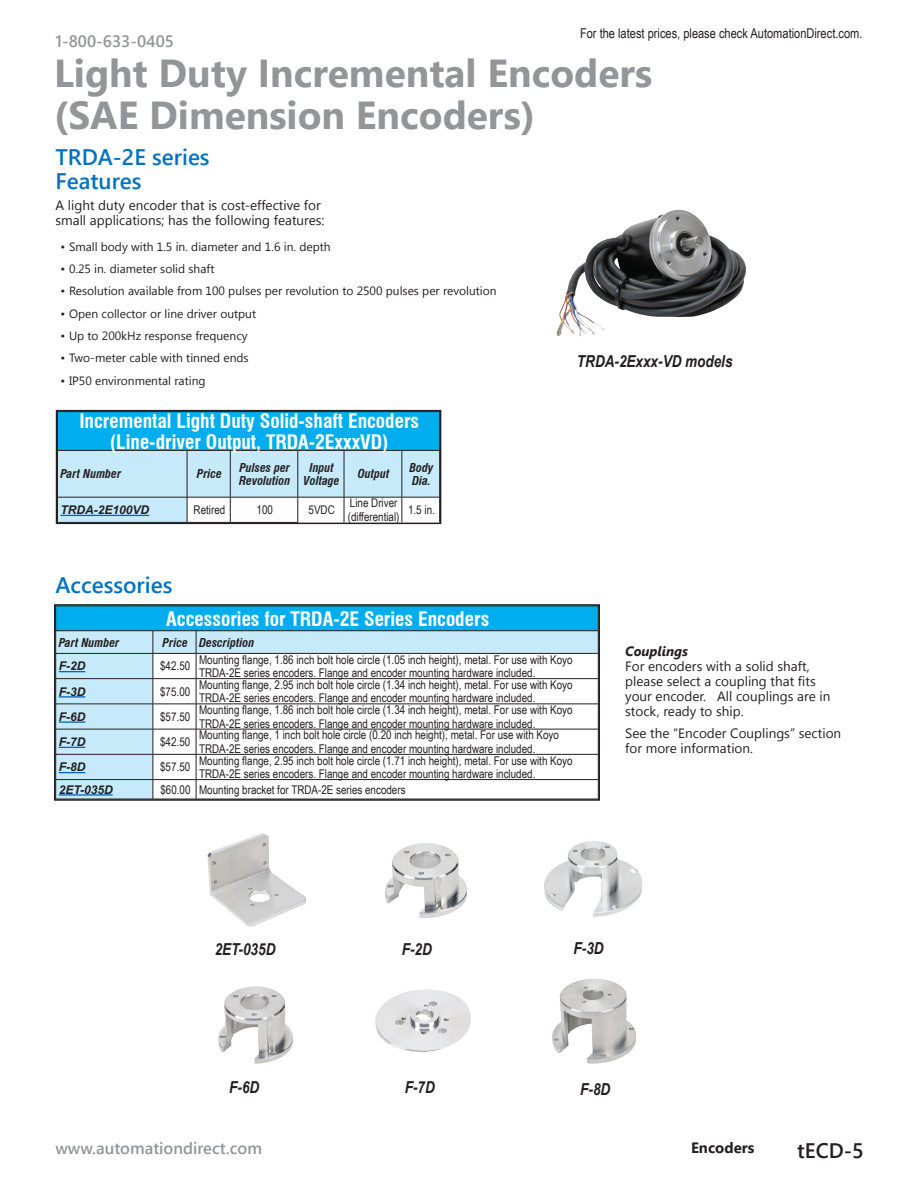
<style>
.page{position:relative;width:918px;height:1188px;background:#fff}
.page>*{position:absolute;margin:0;border:0;box-sizing:border-box;transform-origin:0 0}
.Head{font:700 39px/42px "Segoe UI";color:#939598}
.Subhead{font:600 22.5px "Segoe UI";color:#0072be}
.t1{font:600 21px "Segoe UI";color:#231f20}
.Table_Title{font:700 condensed 19.5px/21px "Swiss 721 BT";color:#fff;text-align:center}
.t2{font:italic 700 16.5px "Arial Narrow";color:#231f20}
.t3{font:600 16.5px "Segoe UI";color:#939598}
.t4{font:700 15px "Segoe UI";color:#231f20}
.Body_Text{font:13.5px/15px "Segoe UI";color:#231f20}
.t5{font:13.5px "Arial Narrow";color:#231f20}
.Small_Subhead{font:italic 700 13.5px "Segoe UI";color:#231f20}
.Table_Body__Left{font:12px/13.5px "Arial Narrow";color:#231f20}
.t6{font:12px "Segoe UI";color:#231f20}
.Table_Body__Centered{font:12px "Arial Narrow";color:#231f20}
.Table_Subhead__Cente{font:italic 700 condensed 12px/13.5px "Swiss 721 BT";color:#231f20}
.Table_First_Column{font:italic 700 12px "Arial";color:#231f20}
.Table_Subhead__Left{font:italic 700 condensed 12px "Swiss 721 BT";color:#231f20}
</style>
<div class="page">
<div style="left:57px;top:412px;width:383px;height:38px;background:#00aeef"></div>
<svg style="left:59px;top:450px;width:379px;height:71px"></svg>
<hr style="left:60px;top:515px;width:89px;height:1px;background:#005fb9">
<div style="left:56px;top:410px;width:385px;height:114px;border:2px solid #231f20"></div>
<div style="left:56px;top:606px;width:542px;height:25px;background:#00aeef"></div>
<svg style="left:85px;top:631px;width:512px;height:167px;background:#c3e6f6"></svg>
<svg style="left:154px;top:654px;width:443px;height:144px"></svg>
<hr style="left:56px;top:630px;width:97px;height:1px;background:#231f20">
<hr style="left:153px;top:630px;width:43px;height:1px;background:#231f20">
<hr style="left:196px;top:630px;width:402px;height:1px;background:#231f20">
<hr style="left:56px;top:653px;width:97px;height:1px;background:#231f20">
<hr style="left:153px;top:653px;width:43px;height:1px;background:#231f20">
<hr style="left:196px;top:653px;width:402px;height:1px;background:#231f20">
<hr style="left:56px;top:678px;width:97px;height:1px;background:#231f20">
<hr style="left:153px;top:678px;width:43px;height:1px;background:#231f20">
<hr style="left:196px;top:678px;width:402px;height:1px;background:#231f20">
<hr style="left:56px;top:704px;width:97px;height:1px;background:#231f20">
<hr style="left:153px;top:704px;width:43px;height:1px;background:#231f20">
<hr style="left:196px;top:704px;width:402px;height:1px;background:#231f20">
<hr style="left:56px;top:729px;width:97px;height:1px;background:#231f20">
<hr style="left:153px;top:729px;width:43px;height:1px;background:#231f20">
<hr style="left:196px;top:729px;width:402px;height:1px;background:#231f20">
<hr style="left:56px;top:754px;width:97px;height:1px;background:#231f20">
<hr style="left:153px;top:754px;width:43px;height:1px;background:#231f20">
<hr style="left:196px;top:754px;width:402px;height:1px;background:#231f20">
<hr style="left:56px;top:779px;width:97px;height:1px;background:#231f20">
<hr style="left:153px;top:779px;width:43px;height:1px;background:#231f20">
<svg style="left:153px;top:631px;width:1px;height:167px"></svg>
<hr style="left:196px;top:779px;width:402px;height:1px;background:#231f20">
<svg style="left:196px;top:631px;width:1px;height:167px"></svg>
<svg style="left:57px;top:630px;width:28px;height:168px;background:#b7dcee"></svg>
<hr style="left:59px;top:794px;width:54px;height:2px;background:#005fb9">
<div style="left:54px;top:604px;width:546px;height:197px;border:2px solid #231f20"></div>
<img style="left:557px;top:211px;width:115px;height:125px">
<img style="left:207px;top:833px;width:99px;height:94px">
<img style="left:218px;top:986px;width:75px;height:78px">
<img style="left:385px;top:843px;width:82px;height:75px">
<img style="left:375px;top:989px;width:96px;height:63px">
<img style="left:544px;top:841px;width:98px;height:76px">
<img style="left:552px;top:979px;width:84px;height:84px">
<h3 class="t3" style="left:56px;top:25px;width:120px">1-800-633-0405</h3>
<p class="t5" style="left:580px;top:24px;width:284px">For the latest prices, please check AutomationDirect.com.</p>
<p class="Head" style="left:54px;top:49px;width:600px">Light Duty Incremental Encoders (SAE Dimension Encoders)</p>
<p class="Subhead" style="left:56px;top:136px;width:156px">TRDA-2E series</p>
<p class="Subhead" style="left:56px;top:159px;width:88px">Features</p>
<p class="Body_Text" style="left:56px;top:197px;width:270px">A light duty encoder that is cost-effective for small applications; has the following features:</p>
<p class="t6" style="left:60px;top:238px;width:272px">• Small body with 1.5 in. diameter and 1.6 in. depth</p>
<p class="t6" style="left:60px;top:260px;width:156px">• 0.25 in. diameter solid shaft</p>
<p class="t6" style="left:60px;top:283px;width:438px">• Resolution available from 100 pulses per revolution to 2500 pulses per revolution</p>
<p class="t6" style="left:60px;top:305px;width:197px">• Open collector or line driver output</p>
<p class="t6" style="left:60px;top:327px;width:189px">• Up to 200kHz response frequency</p>
<p class="t6" style="left:60px;top:350px;width:190px">• Two-meter cable with tinned ends</p>
<p class="t6" style="left:60px;top:372px;width:147px">• IP50 environmental rating</p>
<p class="Table_Title" style="left:79px;top:410px;width:341px">Incremental Light Duty Solid-shaft Encoders (Line-driver Output, TRDA-2ExxxVD)</p>
<p class="Table_Subhead__Left" style="left:60px;top:467px;width:62px">Part Number</p>
<p class="Table_Subhead__Cente" style="left:197px;top:467px;width:27px">Price</p>
<p class="Table_Subhead__Cente" style="left:239px;top:461px;width:53px">Pulses per<br>Revolution</p>
<p class="Table_Subhead__Cente" style="left:304px;top:461px;width:38px;text-align:center">Input<br>Voltage</p>
<p class="Table_Subhead__Cente" style="left:358px;top:467px;width:33px">Output</p>
<p class="Table_Subhead__Cente" style="left:410px;top:461px;width:26px">Body</p>
<p class="Table_Subhead__Cente" style="left:412px;top:474px;width:20px">Dia.</p>
<p class="Table_First_Column" style="left:60px;top:502px;width:90px">TRDA-2E100VD</p>
<p class="Table_Body__Centered" style="left:194px;top:501px;width:33px">Retired</p>
<p class="Table_Body__Centered" style="left:257px;top:501px;width:18px">100</p>
<p class="Table_Body__Centered" style="left:309px;top:501px;width:28px">5VDC</p>
<p class="Table_Body__Centered" style="left:350px;top:494px;width:49px">Line Driver</p>
<p class="Table_Body__Centered" style="left:348px;top:508px;width:53px">(differential)</p>
<p class="Table_Body__Centered" style="left:408px;top:501px;width:28px">1.5 in.</p>
<p class="Subhead" style="left:56px;top:564px;width:118px">Accessories</p>
<p class="Table_Title" style="left:166px;top:608px;width:325px">Accessories for TRDA-2E Series Encoders</p>
<p class="t2" style="left:577px;top:349px;width:157px">TRDA-2Exxx-VD models</p>
<p class="Table_Subhead__Left" style="left:59px;top:635px;width:62px">Part Number</p>
<p class="Table_Subhead__Cente" style="left:163px;top:636px;width:27px">Price</p>
<p class="Table_Subhead__Left" style="left:199px;top:635px;width:57px">Description</p>
<p class="Table_First_Column" style="left:59px;top:658px;width:28px">F-2D</p>
<p class="Table_Body__Centered" style="left:160px;top:657px;width:32px">$42.50</p>
<p class="Table_Body__Left" style="left:199px;top:652px;width:375px">Mounting flange, 1.86 inch bolt hole circle (1.05 inch height), metal. For use with Koyo<br>TRDA-2E series encoders. Flange and encoder mounting hardware included.</p>
<p class="Table_First_Column" style="left:59px;top:683px;width:28px">F-3D</p>
<p class="Table_Body__Centered" style="left:160px;top:683px;width:32px">$75.00</p>
<p class="Table_Body__Left" style="left:199px;top:677px;width:375px">Mounting flange, 2.95 inch bolt hole circle (1.34 inch height), metal. For use with Koyo<br>TRDA-2E series encoders. Flange and encoder mounting hardware included.</p>
<p class="Table_First_Column" style="left:59px;top:709px;width:28px">F-6D</p>
<p class="Table_Body__Centered" style="left:160px;top:708px;width:32px">$57.50</p>
<p class="Table_Body__Left" style="left:199px;top:703px;width:375px">Mounting flange, 1.86 inch bolt hole circle (1.34 inch height), metal. For use with Koyo<br>TRDA-2E series encoders. Flange and encoder mounting hardware included.</p>
<p class="Table_First_Column" style="left:59px;top:734px;width:28px">F-7D</p>
<p class="Table_Body__Centered" style="left:160px;top:733px;width:32px">$42.50</p>
<p class="Table_Body__Left" style="left:199px;top:728px;width:361px">Mounting flange, 1 inch bolt hole circle (0.20 inch height), metal. For use with Koyo<br>TRDA-2E series encoders. Flange and encoder mounting hardware included.</p>
<p class="Table_First_Column" style="left:59px;top:759px;width:28px">F-8D</p>
<p class="Table_Body__Centered" style="left:160px;top:758px;width:32px">$57.50</p>
<p class="Table_Body__Left" style="left:199px;top:753px;width:375px">Mounting flange, 2.95 inch bolt hole circle (1.71 inch height), metal. For use with Koyo<br>TRDA-2E series encoders. Flange and encoder mounting hardware included.</p>
<p class="Table_First_Column" style="left:59px;top:781px;width:56px">2ET-035D</p>
<p class="Table_Body__Centered" style="left:160px;top:781px;width:32px">$60.00</p>
<p class="Table_Body__Left" style="left:199px;top:782px;width:208px">Mounting bracket for TRDA-2E series encoders</p>
<p class="Small_Subhead" style="left:625px;top:639px;width:64px">Couplings</p>
<p class="Body_Text" style="left:625px;top:659px;width:207px">For encoders with a solid shaft, please select a coupling that fits your encoder. All couplings are in stock, ready to ship.</p>
<p class="Body_Text" style="left:625px;top:725px;width:217px">See the “Encoder Couplings” section for more information.</p>
<p class="t2" style="left:215px;top:937px;width:62px">2ET-035D</p>
<p class="t2" style="left:402px;top:937px;width:32px">F-2D</p>
<p class="t2" style="left:574px;top:935px;width:32px">F-3D</p>
<p class="t2" style="left:229px;top:1075px;width:32px">F-6D</p>
<p class="t2" style="left:405px;top:1075px;width:32px">F-7D</p>
<p class="t2" style="left:580px;top:1077px;width:32px">F-8D</p>
<h3 class="t3" style="left:56px;top:1132px;width:208px">www.automationdirect.com</h3>
<p class="t4" style="left:691px;top:1133px;width:65px">Encoders</p>
<h3 class="t1" style="left:797px;top:1131px;width:68px">tECD-5</h3>
</div>
